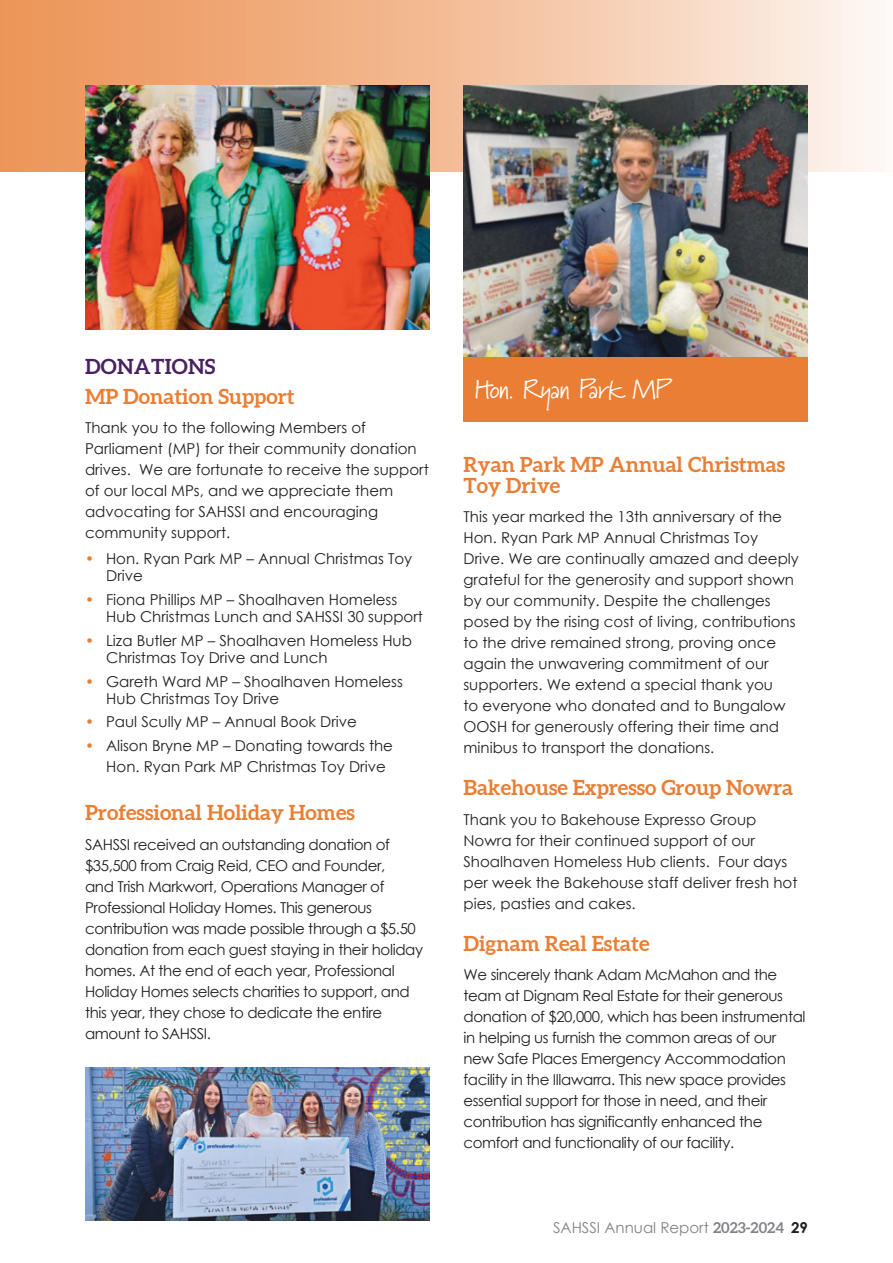
<style>
.page{position:relative;width:893px;height:1263px;background:#fff}
.page>*{position:absolute;margin:0;border:0;box-sizing:border-box;transform-origin:0 0}
.t1{font:27px "Marydale";letter-spacing:-.025em;color:#fff}
.t2{font:700 21px/21px "Aleo";color:#e97e34}
.t3{font:700 21px "Aleo";letter-spacing:.01em;color:#492160}
.t4{font:15px/21px "Century Gothic";color:#231f20}
.t5{font:15px/21px "Century Gothic";letter-spacing:-.025em;color:#231f20}
.t6{font:15px "Century Gothic";color:#808285}
.s1{color:#e97e34}
.s2{font-family:"Aleo";font-weight:700}
.s3{font-weight:700;color:#231f20}
</style>
<div class="page">
<div style="left:0;top:0;width:893px;height:171px;background:linear-gradient(to right,#eb8e4d,#fcf2eb)"></div>
<img style="left:464px;top:85px;width:344px;height:272px">
<img style="left:85px;top:85px;width:344px;height:245px">
<div style="left:464px;top:357px;width:344px;height:64px;background:#e97e34"></div>
<img style="left:85px;top:1067px;width:344px;height:153px">
<h2 class="t3" style="left:85px;top:354px;width:132px">DONATIONS</h2>
<h2 class="t2" style="left:85px;top:386px;width:211px">MP Donation Support</h2>
<p class="t4" style="left:85px;top:417px;width:345px">Thank you to the following Members of Parliament (MP) for their community donation drives. We are fortunate to receive the support of our local MPs, and we appreciate them advocating for SAHSSI and encouraging community support.</p>
<p class="t4" style="left:106px;top:550px;width:308px;line-height:17.2px;text-indent:-21px"><span class="s1">•</span> Hon. Ryan Park MP – Annual Christmas Toy<br>Drive</p>
<p class="t4" style="left:106px;top:590px;width:318px;line-height:17.2px;text-indent:-21px"><span class="s1">•</span> Fiona Phillips MP – Shoalhaven Homeless<br>Hub Christmas Lunch and SAHSSI 30 support</p>
<p class="t4" style="left:106px;top:631px;width:307px;line-height:17.2px;text-indent:-21px"><span class="s1">•</span> Liza Butler MP – Shoalhaven Homeless Hub<br>Christmas Toy Drive and Lunch</p>
<p class="t4" style="left:106px;top:672px;width:298px;line-height:17.2px;text-indent:-21px"><span class="s1">•</span> Gareth Ward MP – Shoalhaven Homeless<br>Hub Christmas Toy Drive</p>
<p class="t4" style="left:85px;top:711px;width:273px"><span class="s1">•</span> Paul Scully MP – Annual Book Drive</p>
<p class="t4" style="left:106px;top:735px;width:288px;text-indent:-21px"><span class="s1">•</span> Alison Bryne MP – Donating towards the<br>Hon. Ryan Park MP Christmas Toy Drive</p>
<h2 class="t2" style="left:85px;top:803px;width:271px">Professional Holiday Homes</h2>
<p class="t5" style="left:85px;top:834px;width:340px">SAHSSI received an outstanding donation of $35,500 from Craig Reid, CEO and Founder,<br>and Trish Markwort, Operations Manager of Professional Holiday Homes. This generous contribution was made possible through a $5.50 donation from each guest staying in their holiday homes. At the end of each year, Professional Holiday Homes selects charities to support, and this year, they chose to dedicate the entire amount to SAHSSI.</p>
<h1 class="t1" style="left:474px;top:373px;width:198px">Hon. Ryan Park MP</h1>
<h2 class="t2" style="left:463px;top:454px;width:323px">Ryan Park MP Annual Christmas<br>Toy Drive</h2>
<p class="t4" style="left:463px;top:506px;width:337px">This year marked the 13th anniversary of the Hon. Ryan Park MP Annual Christmas Toy Drive. We are continually amazed and deeply grateful for the generosity and support shown by our community. Despite the challenges posed by the rising cost of living, contributions to the drive remained strong, proving once again the unwavering commitment of our supporters. We extend a special thank you<br>to everyone who donated and to Bungalow OOSH for generously offering their time and minibus to transport the donations.</p>
<h2 class="t2" style="left:463px;top:778px;width:331px">Bakehouse Expresso Group Nowra</h2>
<p class="t4" style="left:463px;top:809px;width:336px">Thank you to Bakehouse Expresso Group Nowra for their continued support of our Shoalhaven Homeless Hub clients. Four days per week the Bakehouse staff deliver fresh hot pies, pasties and cakes.</p>
<h2 class="t2" style="left:463px;top:933px;width:187px">Dignam Real Estate</h2>
<p class="t5" style="left:463px;top:964px;width:344px">We sincerely thank Adam McMahon and the team at Dignam Real Estate for their generous donation of $20,000, which has been instrumental in helping us furnish the common areas of our new Safe Places Emergency Accommodation facility in the Illawarra. This new space provides essential support for those in need, and their contribution has significantly enhanced the comfort and functionality of our facility.</p>
<p class="t6" style="left:553px;top:1218px;width:256px">SAHSSI Annual Report <span class="s2">2023-2024</span> <span class="s3">29</span></p>
</div>
